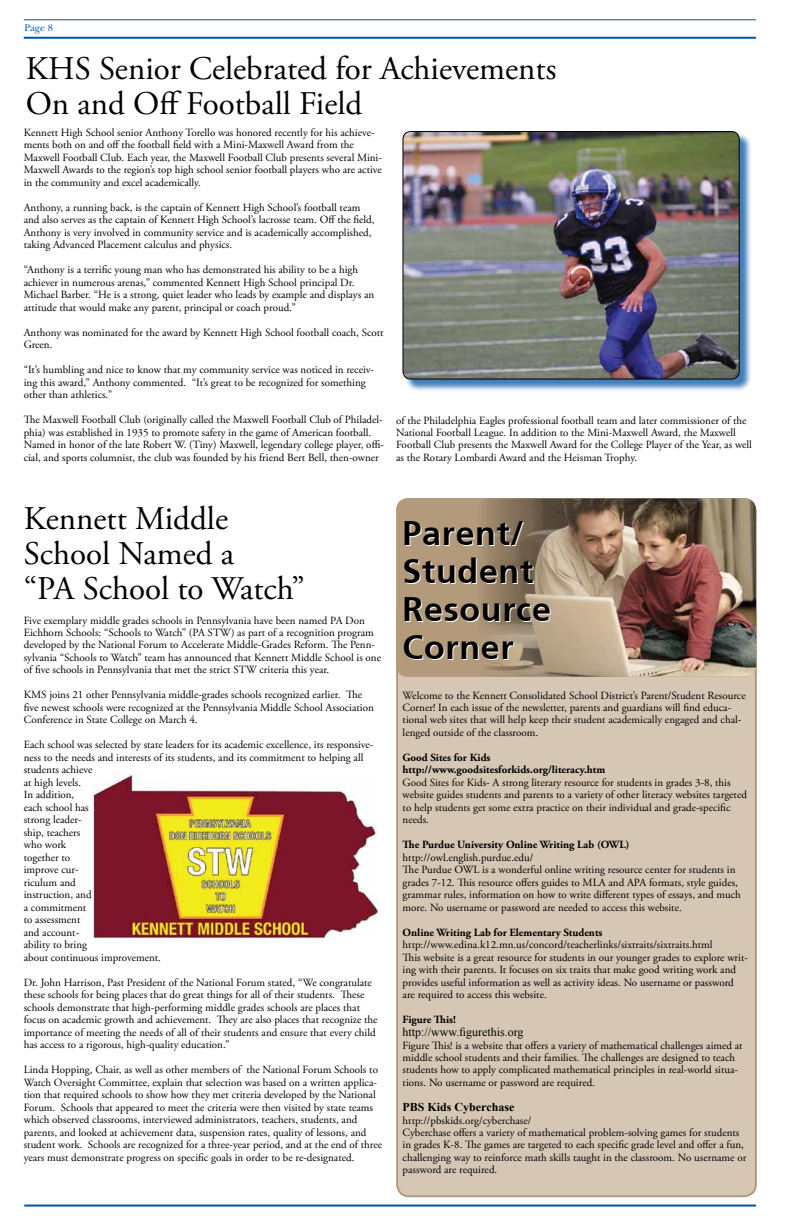
<style>
.page{position:relative;width:792px;height:1224px;background:#fff}
.page>*{position:absolute;margin:0;border:0;box-sizing:border-box;transform-origin:0 0}
.t1{font:700 34px/38px "Frutiger SCIN Bdv 1";letter-spacing:.02em;color:#000}
.t2{font:33px/35px "Adobe Garamond Pro";color:#000}
.t3{font:12px "Times New Roman";color:#000}
.t4{font:700 12px "Times New Roman";color:#000}
.t5{font:11px/12.5px "Adobe Garamond Pro";color:#000}
.t6{font:700 11px/12.5px "Adobe Garamond Pro";color:#000}
.t7{font:10px "New Baskerville";color:#0054a4}
</style>
<div class="page">
<hr style="left:24px;top:19px;width:732px;height:1px;background:#0054a4">
<hr style="left:24px;top:37px;width:732px;height:2px;background:#0054a4">
<hr style="left:24px;top:1205px;width:732px;height:2px;background:#0054a4">
<div style="left:397px;top:602px;width:359px;height:594px;background:#d5c7b4;border-radius:12px"></div>
<div style="left:396px;top:498px;width:360px;height:179px;background:#b29a7a;border-radius:12px"></div>
<img style="left:483px;top:498px;width:273px;height:179px">
<div style="left:404px;top:133px;width:348px;height:259px;background:#0054a4;opacity:.75"></div>
<img style="left:403px;top:132px;width:336px;height:247px">
<div style="left:403px;top:131px;width:337px;height:248px;border:1px solid #000;border-radius:8px"></div>
<img style="left:93px;top:773px;width:284px;height:165px">
<p class="t7" style="left:24px;top:22px;width:30px">Page 8</p>
<h2 class="t2" style="left:26px;top:52px;width:532px">KHS Senior Celebrated for Achievements<br>On and Off Football Field</h2>
<p class="t5" style="left:24px;top:127px;width:360px">Kennett High School senior Anthony Torello was honored recently for his achieve&shy;ments both on and off the football field with a Mini-Maxwell Award from the Maxwell Football Club. Each year, the Maxwell Football Club presents several Mini-Maxwell Awards to the region’s top high school senior football players who are active in the community and excel academically.</p>
<p class="t5" style="left:24px;top:202px;width:352px">Anthony, a running back, is the captain of Kennett High School’s football team and also serves as the captain of Kennett High School’s lacrosse team. Off the field, Anthony is very involved in community service and is academically accomplished, taking Advanced Placement calculus and physics.</p>
<p class="t5" style="left:24px;top:264px;width:352px">“Anthony is a terrific young man who has demonstrated his ability to be a high achiever in numerous arenas,” commented Kennett High School principal Dr.<br>Michael Barber. “He is a strong, quiet leader who leads by example and displays an attitude that would make any parent, principal or coach proud.”</p>
<p class="t5" style="left:24px;top:327px;width:361px">Anthony was nominated for the award by Kennett High School football coach, Scott<br>Green.</p>
<p class="t5" style="left:24px;top:364px;width:352px">“It’s humbling and nice to know that my community service was noticed in receiv&shy;ing this award,” Anthony commented. “It’s great to be recognized for something other than athletics.”</p>
<p class="t5" style="left:24px;top:414px;width:362px">The Maxwell Football Club (originally called the Maxwell Football Club of Philadel&shy;phia) was established in 1935 to promote safety in the game of American football.<br>Named in honor of the late Robert W. (Tiny) Maxwell, legendary college player, offi&shy;cial, and sports columnist, the club was founded by his friend Bert Bell, then-owner</p>
<p class="t5" style="left:396px;top:414px;width:357px">of the Philadelphia Eagles professional football team and later commissioner of the National Football League. In addition to the Mini-Maxwell Award, the Maxwell Football Club presents the Maxwell Award for the College Player of the Year, as well as the Rotary Lombardi Award and the Heisman Trophy.</p>
<h2 class="t2" style="left:24px;top:503px;width:283px">Kennett Middle<br>School Named a<br>“PA School to Watch”</h2>
<p class="t5" style="left:24px;top:614px;width:359px">Five exemplary middle grades schools in Pennsylvania have been named PA Don Eichhorn Schools: “Schools to Watch” (PA STW) as part of a recognition program developed by the National Forum to Accelerate Middle-Grades Reform. The Penn&shy;sylvania “Schools to Watch” team has announced that Kennett Middle School is one of five schools in Pennsylvania that met the strict STW criteria this year.</p>
<p class="t5" style="left:24px;top:689px;width:352px">KMS joins 21 other Pennsylvania middle-grades schools recognized earlier. The five newest schools were recognized at the Pennsylvania Middle School Association<br>Conference in State College on March 4.</p>
<p class="t5" style="left:24px;top:739px;width:351px">Each school was selected by state leaders for its academic excellence, its responsive&shy;ness to the needs and interests of its students, and its commitment to helping all students achieve<br>at high levels.<br>In addition,<br>each school has<br>strong leader-<br>ship, teachers<br>who work<br>together to<br>improve cur-<br>riculum and<br>instruction, and<br>a commitment<br>to assessment<br>and account-<br>ability to bring<br>about continuous improvement.</p>
<p class="t5" style="left:24px;top:977px;width:355px">Dr. John Harrison, Past President of the National Forum stated, “We congratulate these schools for being places that do great things for all of their students. These schools demonstrate that high-performing middle grades schools are places that focus on academic growth and achievement. They are also places that recognize the importance of meeting the needs of all of their students and ensure that every child has access to a rigorous, high-quality education.”</p>
<p class="t5" style="left:24px;top:1064px;width:360px">Linda Hopping, Chair, as well as other members of the National Forum Schools to Watch Oversight Committee, explain that selection was based on a written applica&shy;tion that required schools to show how they met criteria developed by the National Forum. Schools that appeared to meet the criteria were then visited by state teams which observed classrooms, interviewed administrators, teachers, students, and parents, and looked at achievement data, suspension rates, quality of lessons, and student work. Schools are recognized for a three-year period, and at the end of three years must demonstrate progress on specific goals in order to be re-designated.</p>
<h1 class="t1" style="left:403px;top:516px;width:150px">Parent/<br>Student<br>Resource<br>Corner</h1>
<p class="t5" style="left:403px;top:689px;width:345px">Welcome to the Kennett Consolidated School District’s Parent/Student Resource Corner! In each issue of the newsletter, parents and guardians will find educa&shy;tional web sites that will help keep their student academically engaged and chal&shy;lenged outside of the classroom.</p>
<p class="t6" style="left:403px;top:751px;width:204px">Good Sites for Kids http://www.goodsitesforkids.org/literacy.htm</p>
<p class="t5" style="left:403px;top:777px;width:346px">Good Sites for Kids- A strong literary resource for students in grades 3-8, this website guides students and parents to a variety of other literacy websites targeted to help students get some extra practice on their individual and grade-specific needs.</p>
<p class="t6" style="left:403px;top:839px;width:228px">The Purdue University Online Writing Lab (OWL)</p>
<p class="t5" style="left:403px;top:852px;width:340px">http://owl.english.purdue.edu/<br>The Purdue OWL is a wonderful online writing resource center for students in grades 7-12. This resource offers guides to MLA and APA formats, style guides, grammar rules, information on how to write different types of essays, and much more. No username or password are needed to access this website.</p>
<p class="t6" style="left:403px;top:926px;width:201px">Online Writing Lab for Elementary Students</p>
<p class="t5" style="left:403px;top:939px;width:347px">http://www.edina.k12.mn.us/concord/teacherlinks/sixtraits/sixtraits.html<br>This website is a great resource for students in our younger grades to explore writ&shy;ing with their parents. It focuses on six traits that make good writing work and provides useful information as well as activity ideas. No username or password are required to access this website.</p>
<p class="t6" style="left:403px;top:1014px;width:55px">Figure This!</p>
<p class="t3" style="left:403px;top:1024px;width:123px">http://www.figurethis.org</p>
<p class="t5" style="left:403px;top:1039px;width:342px">Figure This! is a website that offers a variety of mathematical challenges aimed at middle school students and their families. The challenges are designed to teach students how to apply complicated mathematical principles in real-world situa&shy;tions. No username or password are required.</p>
<p class="t4" style="left:403px;top:1099px;width:113px">PBS Kids Cyberchase</p>
<p class="t5" style="left:403px;top:1114px;width:345px">http://pbskids.org/cyberchase/<br>Cyberchase offers a variety of mathematical problem-solving games for students in grades K-8. The games are targeted to each specific grade level and offer a fun, challenging way to reinforce math skills taught in the classroom. No username or password are required.</p>
</div>
